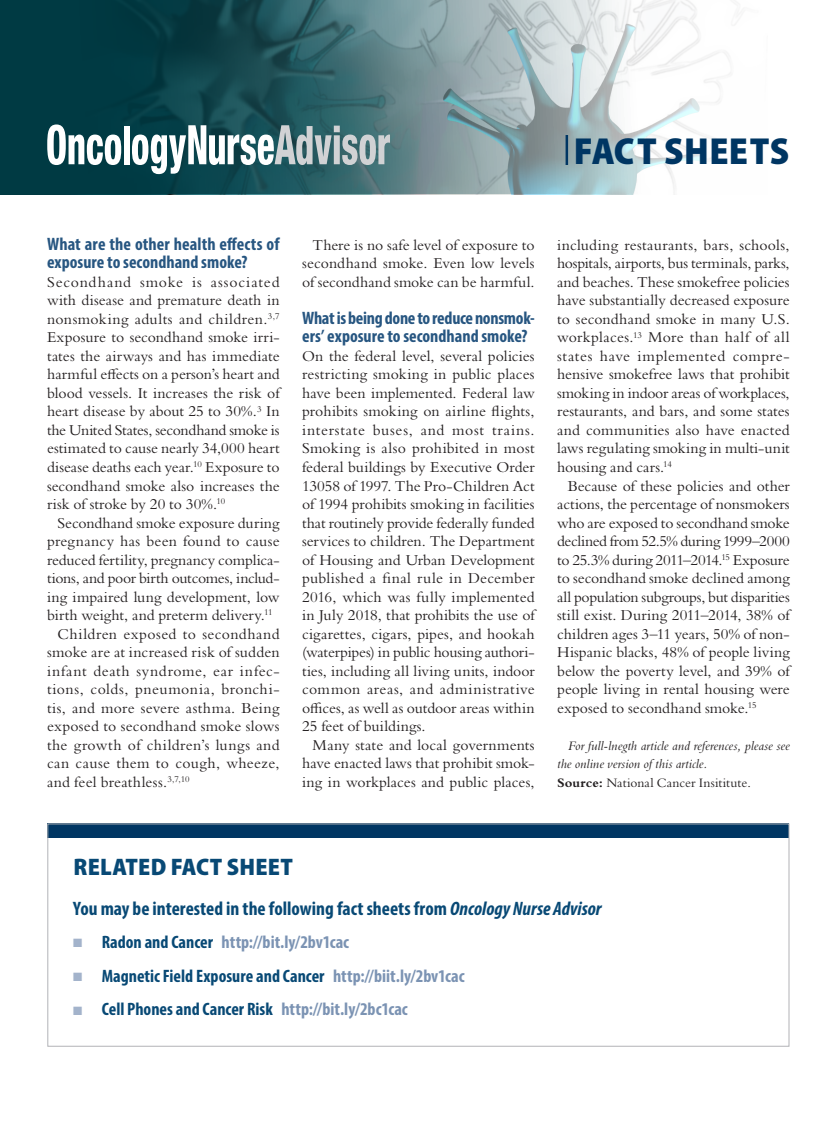
<style>
.page{position:relative;width:837px;height:1134px;background:#fff}
.page>*{position:absolute;margin:0;border:0;box-sizing:border-box;transform-origin:0 0}
.t1{font:900 semi-condensed 37.8px "Myriad Pro";letter-spacing:.01em;color:#003663}
.t2{font:900 semi-condensed 24px "Myriad Pro";letter-spacing:.01em;color:#084975}
.t3{font:700 condensed 19.5px "Myriad Pro";color:#084975}
.Subhead_Question{font:700 condensed 18px/18.5px "Myriad Pro";color:#275681}
.t4{font:700 condensed 18px "Myriad Pro";color:#084975}
.t5{font:700 condensed 18px "Myriad Pro";color:#7b93b3}
.Text_indent{font:15.75px/18.6px "Bembo Std";letter-spacing:.005em;color:#231f20;text-align:justify}
.Text_no_indent{font:15.75px/18.6px "Bembo Std";color:#231f20;text-align:justify}
.Text_indent-2{font:italic 13.5px/18.6px "Bembo Std";color:#231f20}
.Text_no_indent-2{font:13.5px "Bembo Std";letter-spacing:.005em;color:#231f20}
.s1{font-weight:700}
.s2{font-style:italic}
.s3{color:#a3b3cb}
.s4{color:#084975}
.s5{color:#7b93b3}
</style>
<div class="page">
<svg style="left:0;top:0;width:731px;height:194px"></svg>
<div style="left:47px;top:824px;width:742px;height:14px;background:#003663"></div>
<svg style="left:47px;top:125px;width:74px;height:40px"></svg>
<div style="left:124px;top:126px;width:6px;height:38px;background:#fff"></div>
<svg style="left:132px;top:125px;width:258px;height:49px"></svg>
<hr style="left:566px;top:135px;width:2px;height:30px;background:#003663">
<div style="left:47px;top:824px;width:742px;height:223px;border:1px solid #b2b3b7"></div>
<h1 class="t1" style="left:574px;top:129px;width:217px">FACT SHEETS</h1>
<p class="Subhead_Question" style="left:47px;top:234px;width:234px">What are the other health effects of exposure to secondhand smoke?</p>
<p class="Text_no_indent" style="left:47px;top:272px;width:234px">Secondhand smoke is associated with disease and premature death in nonsmoking adults and children.<sup>3,7<br></sup>Exposure to secondhand smoke irri&shy;tates the airways and has immediate harmful effects on a person’s heart and blood vessels. It increases the risk of heart disease by about 25 to 30%.<sup>3</sup> In the United States, secondhand smoke is estimated to cause nearly 34,000 heart disease deaths each year.<sup>10</sup> Exposure to secondhand smoke also increases the risk of stroke by 20 to 30%.<sup>10</sup></p>
<p class="Text_indent" style="left:47px;top:513px;width:234px;text-indent:10px">Secondhand smoke exposure during pregnancy has been found to cause reduced fertility, pregnancy complica&shy;tions, and poor birth outcomes, includ&shy;ing impaired lung development, low birth weight, and preterm delivery.<sup>11</sup></p>
<p class="Text_indent" style="left:47px;top:624px;width:234px;text-indent:10px">Children exposed to secondhand smoke are at increased risk of sudden infant death syndrome, ear infec&shy;tions, colds, pneumonia, bronchi&shy;tis, and more severe asthma. Being exposed to secondhand smoke slows the growth of children’s lungs and can cause them to cough, wheeze, and feel breathless.<sup>3,7,10</sup></p>
<p class="Text_indent" style="left:302px;top:235px;width:234px;text-indent:10px">There is no safe level of exposure to secondhand smoke. Even low levels of secondhand smoke can be harmful.</p>
<p class="Subhead_Question" style="left:302px;top:308px;width:234px">What is being done to reduce nonsmok&shy;ers’ exposure to secondhand smoke?</p>
<p class="Text_no_indent" style="left:302px;top:346px;width:234px">On the federal level, several policies restricting smoking in public places have been implemented. Federal law prohibits smoking on airline flights, interstate buses, and most trains.<br>Smoking is also prohibited in most federal buildings by Executive Order 13058 of 1997. The Pro-Children Act of 1994 prohibits smoking in facilities that routinely provide federally funded services to children. The Department of Housing and Urban Development published a final rule in December 2016, which was fully implemented in July 2018, that prohibits the use of cigarettes, cigars, pipes, and hookah (waterpipes) in public housing authori&shy;ties, including all living units, indoor common areas, and administrative offices, as well as outdoor areas within 25 feet of buildings.</p>
<p class="Text_indent" style="left:302px;top:735px;width:234px;text-indent:10px">Many state and local governments have enacted laws that prohibit smok&shy;ing in workplaces and public places,</p>
<p class="Text_indent" style="left:557px;top:235px;width:234px">including restaurants, bars, schools, hospitals, airports, bus terminals, parks, and beaches. These smokefree policies have substantially decreased exposure to secondhand smoke in many U.S. workplaces.<sup>13</sup> More than half of all states have implemented compre&shy;hensive smokefree laws that prohibit smoking in indoor areas of workplaces, restaurants, and bars, and some states and communities also have enacted laws regulating smoking in multi-unit housing and cars.<sup>14</sup></p>
<p class="Text_indent" style="left:557px;top:476px;width:234px;text-indent:10px">Because of these policies and other actions, the percentage of nonsmokers who are exposed to secondhand smoke declined from 52.5% during 1999–2000 to 25.3% during 2011–2014.<sup>15</sup> Exposure to secondhand smoke declined among all population subgroups, but disparities still exist. During 2011–2014, 38% of children ages 3–11 years, 50% of non-Hispanic blacks, 48% of people living below the poverty level, and 39% of people living in rental housing were exposed to secondhand smoke.<sup>15</sup></p>
<p class="Text_indent-2" style="left:557px;top:736px;width:234px;text-indent:10px">For full-lnegth article and references, please see the online version of this article.</p>
<p class="Text_no_indent-2" style="left:557px;top:775px;width:195px"><span class="s1">Source:</span> National Cancer Insititute.</p>
<h2 class="t2" style="left:74px;top:854px;width:221px">RELATED FACT SHEET</h2>
<p class="t3" style="left:73px;top:896px;width:530px">You may be interested in the following fact sheets from <span class="s2">Oncology Nurse Advisor</span></p>
<p class="t5" style="left:73px;top:931px;width:277px"><span class="s3">■</span> <span class="s4">Radon and Cancer</span> http://bit.ly/2bv1cac</p>
<p class="t4" style="left:73px;top:965px;width:393px"><span class="s3">■</span> Magnetic Field Exposure and Cancer <span class="s5">http://biit.ly/2bv1cac</span></p>
<p class="t4" style="left:73px;top:998px;width:336px"><span class="s3">■</span> Cell Phones and Cancer Risk <span class="s5">http://bit.ly/2bc1cac</span></p>
</div>
